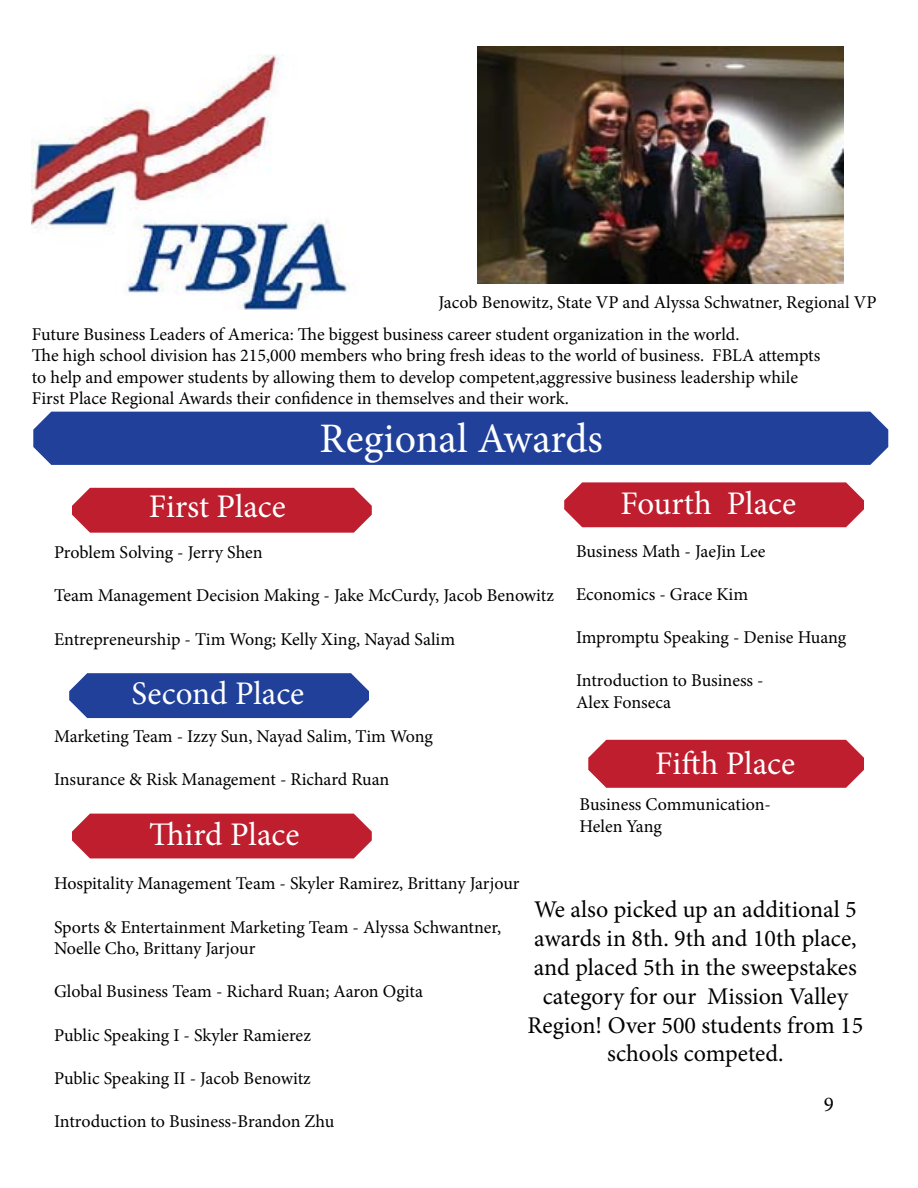
<style>
.page{position:relative;width:918px;height:1188px;background:#fff}
.page>*{position:absolute;margin:0;border:0;box-sizing:border-box;transform-origin:0 0}
.t1{font:42px "Minion Pro";color:#fff}
.t2{font:33px "Minion Pro";color:#fff}
.t3{font:24px/28.8px "Minion Pro";color:#000;text-align:center}
.t4{font:21px "Minion Pro";color:#000}
.t5{font:18px/21.6px "Minion Pro";letter-spacing:-.005em;color:#000}
</style>
<div class="page">
<svg style="left:588px;top:740px;width:276px;height:48px;background:#c12a38"></svg>
<svg style="left:564px;top:482px;width:300px;height:45px;background:#c12a38"></svg>
<div style="left:72px;top:814px;width:300px;height:44px;background:#be1e2d"></div>
<svg style="left:69px;top:673px;width:300px;height:45px;background:#2c4a9f"></svg>
<svg style="left:72px;top:488px;width:300px;height:45px;background:#c12a38"></svg>
<img style="left:477px;top:47px;width:367px;height:237px">
<img style="left:32px;top:55px;width:316px;height:254px">
<div style="left:33px;top:412px;width:855px;height:53px;background:#21409a"></div>
<p class="t5" style="left:438px;top:292px;width:440px">Jacob Benowitz, State VP and Alyssa Schwatner, Regional VP</p>
<p class="t5" style="left:32px;top:323px;width:790px">Future Business Leaders of America: The biggest business career student organization in the world.<br>The high school division has 215,000 members who bring fresh ideas to the world of business. FBLA attempts to help and empower students by allowing them to develop competent,aggressive business leadership while First Place Regional Awards their confidence in themselves and their work.</p>
<h1 class="t1" style="left:320px;top:410px;width:285px">Regional Awards</h1>
<h2 class="t2" style="left:149px;top:485px;width:139px">First Place</h2>
<p class="t5" style="left:54px;top:542px;width:210px">Problem Solving - Jerry Shen</p>
<p class="t5" style="left:54px;top:585px;width:501px">Team Management Decision Making - Jake McCurdy, Jacob Benowitz</p>
<p class="t5" style="left:54px;top:628px;width:403px">Entrepreneurship - Tim Wong; Kelly Xing, Nayad Salim</p>
<h2 class="t2" style="left:131px;top:671px;width:174px">Second Place</h2>
<p class="t5" style="left:54px;top:726px;width:380px">Marketing Team - Izzy Sun, Nayad Salim, Tim Wong</p>
<p class="t5" style="left:54px;top:769px;width:337px">Insurance &amp; Risk Management - Richard Ruan</p>
<h2 class="t2" style="left:149px;top:813px;width:152px">Third Place</h2>
<h2 class="t2" style="left:621px;top:481px;width:177px">Fourth Place</h2>
<p class="t5" style="left:576px;top:540px;width:191px">Business Math - JaeJin Lee</p>
<p class="t5" style="left:576px;top:583px;width:174px">Economics - Grace Kim</p>
<p class="t5" style="left:576px;top:627px;width:272px">Impromptu Speaking - Denise Huang</p>
<p class="t5" style="left:576px;top:670px;width:189px">Introduction to Business -<br>Alex Fonseca</p>
<h2 class="t2" style="left:655px;top:742px;width:142px">Fifth Place</h2>
<p class="t5" style="left:580px;top:794px;width:193px">Business Communication-<br>Helen Yang</p>
<p class="t5" style="left:54px;top:873px;width:467px">Hospitality Management Team - Skyler Ramirez, Brittany Jarjour</p>
<p class="t5" style="left:54px;top:916px;width:449px">Sports &amp; Entertainment Marketing Team - Alyssa Schwantner,<br>Noelle Cho, Brittany Jarjour</p>
<p class="t5" style="left:54px;top:981px;width:370px">Global Business Team - Richard Ruan; Aaron Ogita</p>
<p class="t5" style="left:54px;top:1024px;width:258px">Public Speaking I - Skyler Ramierez</p>
<p class="t5" style="left:54px;top:1067px;width:258px">Public Speaking II - Jacob Benowitz</p>
<p class="t5" style="left:54px;top:1110px;width:282px">Introduction to Business-Brandon Zhu</p>
<h3 class="t3" style="left:528px;top:895px;width:337px">We also picked up an additional 5 awards in 8th. 9th and 10th place, and placed 5th in the sweepstakes category for our Mission Valley<br>Region! Over 500 students from 15 schools competed.</h3>
<p class="t4" style="left:824px;top:1090px;width:12px">9</p>
</div>
